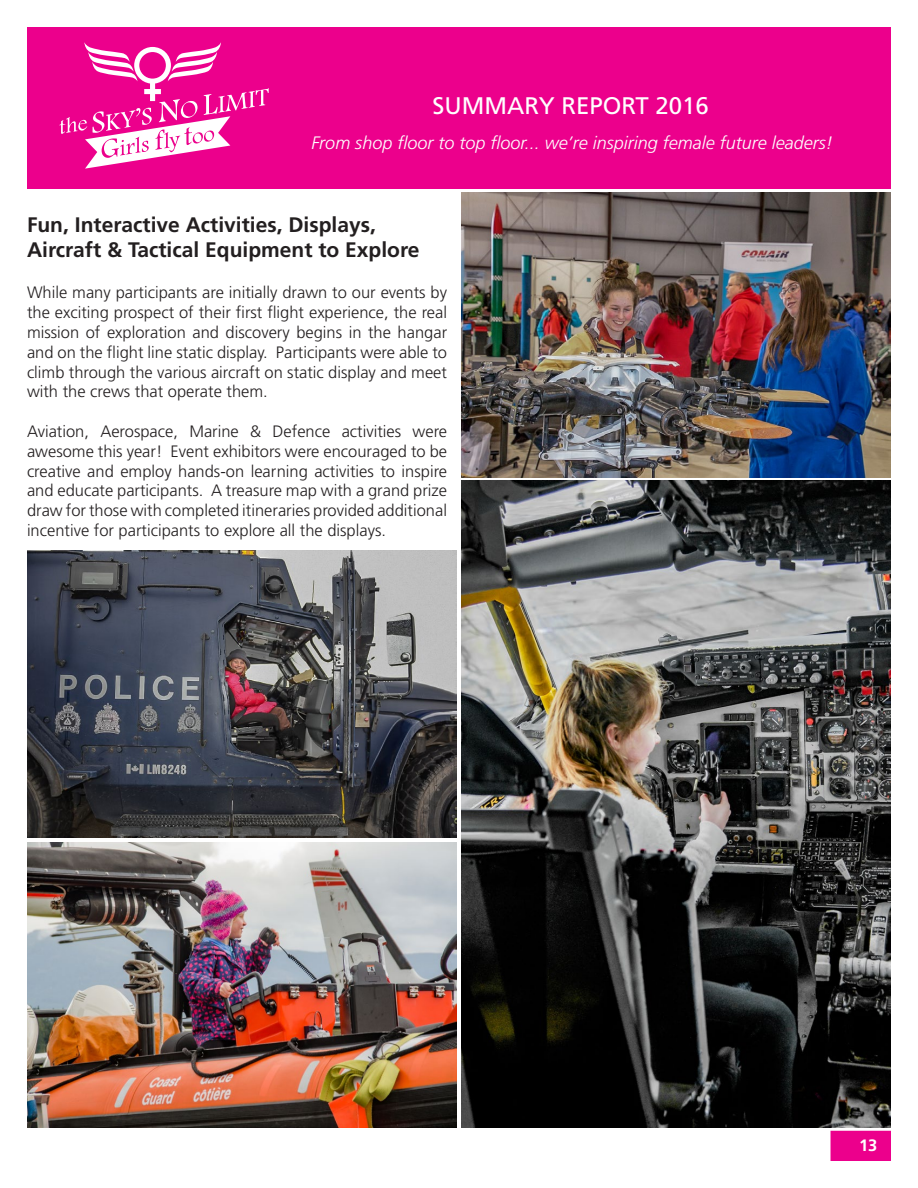
<style>
.page{position:relative;width:918px;height:1188px;background:#fff}
.page>*{position:absolute;margin:0;border:0;box-sizing:border-box;transform-origin:0 0}
.t1{font:24px "Frutiger LT Std";color:#fff}
.t2{font:700 21px/25.2px "Frutiger LT Std";color:#231f20}
.t3{font:italic 300 18px "Frutiger LT Std";color:#fff}
.t4{font:300 16.5px/19.8px "Frutiger LT Std";color:#231f20;text-align:justify}
.t5{font:700 16.5px "Frutiger LT Std";color:#fff}
</style>
<div class="page">
<div style="left:831px;top:1131px;width:60px;height:30px;background:#ec008c"></div>
<div style="left:27px;top:27px;width:864px;height:162px;background:#ec008c"></div>
<svg style="left:59px;top:42px;width:210px;height:127px"></svg>
<img style="left:461px;top:192px;width:430px;height:285px">
<img style="left:27px;top:843px;width:430px;height:285px">
<img style="left:27px;top:551px;width:430px;height:287px">
<img style="left:461px;top:481px;width:430px;height:647px">
<h1 class="t1" style="left:432px;top:91px;width:278px">SUMMARY REPORT 2016</h1>
<p class="t3" style="left:311px;top:132px;width:523px">From shop floor to top floor... we’re inspiring female future leaders!</p>
<p class="t2" style="left:27px;top:212px;width:394px">Fun, Interactive Activities, Displays,<br>Aircraft &amp; Tactical Equipment to Explore</p>
<p class="t4" style="left:27px;top:283px;width:422px">While many participants are initially drawn to our events by the exciting prospect of their first flight experience, the real mission of exploration and discovery begins in the hangar and on the flight line static display. Participants were able to climb through the various aircraft on static display and meet with the crews that operate them.</p>
<p class="t4" style="left:27px;top:422px;width:422px">Aviation, Aerospace, Marine &amp; Defence activities were awesome this year! Event exhibitors were encouraged to be creative and employ hands-on learning activities to inspire and educate participants. A treasure map with a grand prize draw for those with completed itineraries provided additional incentive for participants to explore all the displays.</p>
<p class="t5" style="left:859px;top:1136px;width:20px">13</p>
</div>
